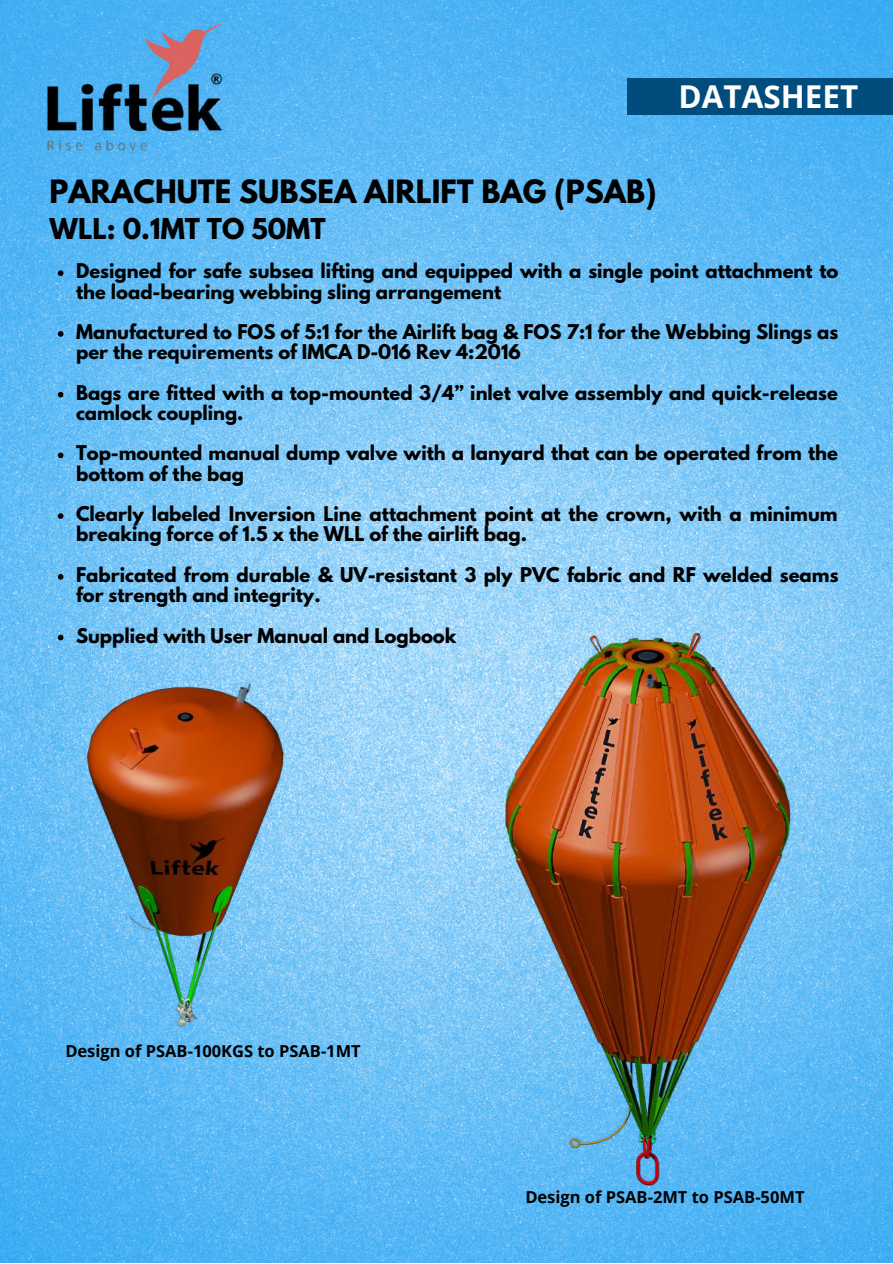
<style>
.page{position:relative;width:893px;height:1264px;background:#fff}
.page>*{position:absolute;margin:0;border:0;box-sizing:border-box;transform-origin:0 0}
.t1{font:700 31.5px "Open Sans";color:#fff}
.t2{font:700 28.5px "League Spartan";color:#000}
.t3{font:700 25.5px "League Spartan";color:#000}
.t4{font:700 18px/20.2px "League Spartan";color:#000}
.t5{font:700 16.5px "Open Sans";color:#000}
</style>
<div class="page">
<img style="left:0;top:0;width:892px;height:1262px">
<div style="left:627px;top:78px;width:265px;height:37px;background:#004d7d"></div>
<svg style="left:24px;top:1237px;width:868px;height:25px;background:#4bb3f4"></svg>
<img style="left:29px;top:15px;width:205px;height:148px">
<img style="left:65px;top:680px;width:249px;height:350px">
<img style="left:434px;top:600px;width:428px;height:605px">
<svg style="left:58px;top:270px;width:5px;height:6px"></svg>
<svg style="left:58px;top:331px;width:5px;height:6px"></svg>
<svg style="left:58px;top:392px;width:5px;height:5px"></svg>
<svg style="left:58px;top:452px;width:5px;height:6px"></svg>
<svg style="left:58px;top:513px;width:5px;height:6px"></svg>
<svg style="left:58px;top:574px;width:5px;height:5px"></svg>
<svg style="left:58px;top:634px;width:5px;height:6px"></svg>
<h1 class="t1" style="left:678px;top:74px;width:181px">DATASHEET</h1>
<h2 class="t2" style="left:49px;top:177px;width:608px">PARACHUTE SUBSEA AIRLIFT BAG (PSAB)</h2>
<h3 class="t3" style="left:49px;top:216px;width:277px">WLL: 0.1MT TO 50MT</h3>
<p class="t4" style="left:76px;top:263px;width:763px">Designed for safe subsea lifting and equipped with a single point attachment to the load-bearing webbing sling arrangement</p>
<p class="t4" style="left:76px;top:324px;width:763px">Manufactured to FOS of 5:1 for the Airlift bag &amp; FOS 7:1 for the Webbing Slings as per the requirements of IMCA D-016 Rev 4:2016</p>
<p class="t4" style="left:76px;top:384px;width:763px">Bags are fitted with a top-mounted 3/4” inlet valve assembly and quick-release camlock coupling.</p>
<p class="t4" style="left:76px;top:445px;width:763px">Top-mounted manual dump valve with a lanyard that can be operated from the bottom of the bag</p>
<p class="t4" style="left:76px;top:506px;width:763px">Clearly labeled Inversion Line attachment point at the crown, with a minimum breaking force of 1.5 x the WLL of the airlift bag.</p>
<p class="t4" style="left:76px;top:567px;width:763px">Fabricated from durable &amp; UV-resistant 3 ply PVC fabric and RF welded seams for strength and integrity.</p>
<p class="t4" style="left:76px;top:627px;width:382px">Supplied with User Manual and Logbook</p>
<p class="t5" style="left:65px;top:1039px;width:297px">Design of PSAB-100KGS to PSAB-1MT</p>
<p class="t5" style="left:525px;top:1185px;width:280px">Design of PSAB-2MT to PSAB-50MT</p>
</div>
